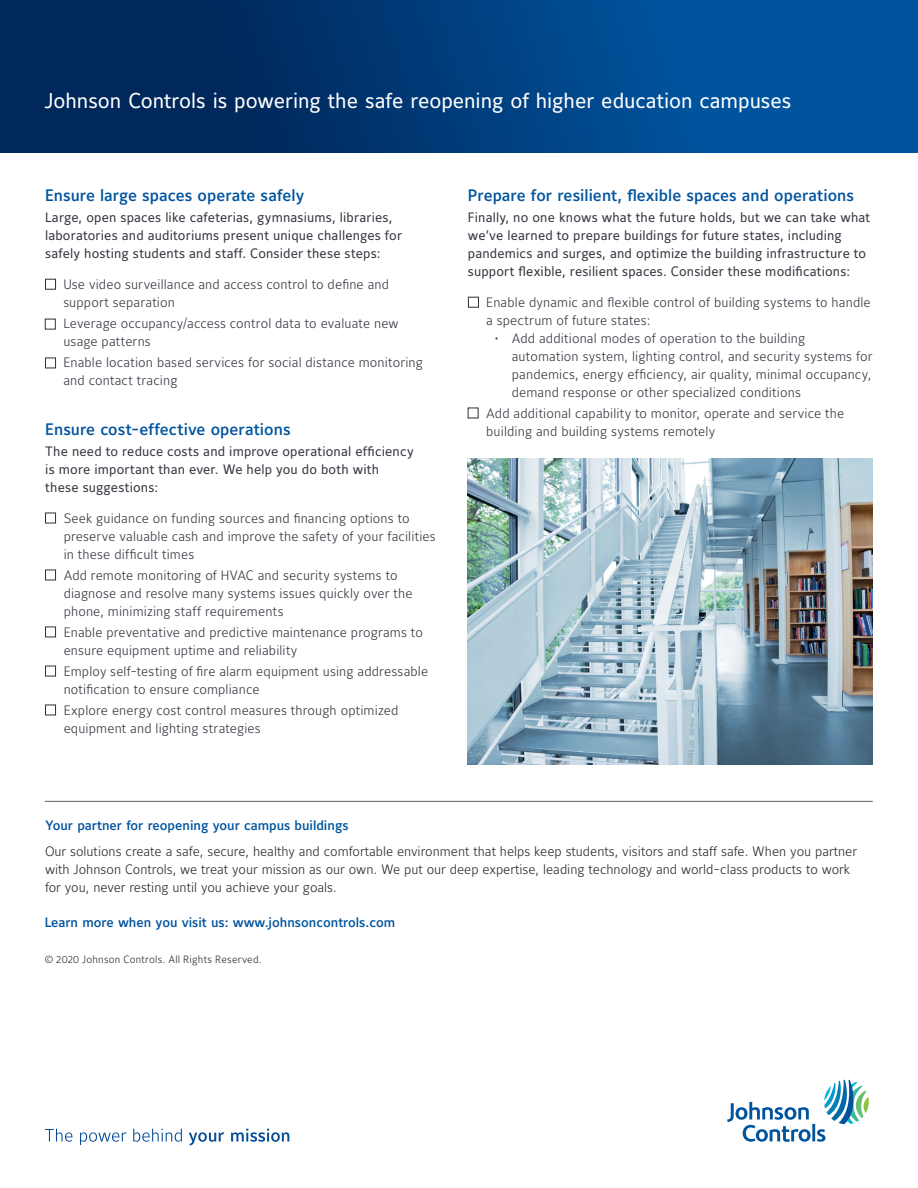
<style>
.page{position:relative;width:918px;height:1188px;background:#fff}
.page>*{position:absolute;margin:0;border:0;box-sizing:border-box;transform-origin:0 0}
.t1{font:21.15px "Maurea Jci Lf ML";letter-spacing:-.005em;color:#fff}
.t2{font:500 16.5px "Maurea Jci Lf ML";letter-spacing:.005em;color:#00549e}
.t3{font:300 13.5px/18px "Maurea Jci Lf ML";letter-spacing:.01em;color:#343741}
.t4{font:13.5px/18px "Maurea Jci Lf ML";letter-spacing:.01em;color:#343741}
.t5{font:300 13.5px/18px "Maurea Jci Lf ML";color:#2e2a25}
.t6{font:500 13.5px "Maurea Jci Lf ML";color:#00549e}
.t7{font:300 10.5px "Maurea Jci Lf ML";letter-spacing:.02em;color:#2e2a25}
.s1{color:#333334}
</style>
<div class="page">
<img style="left:468px;top:458px;width:405px;height:307px">
<div style="left:0;top:0;width:918px;height:153px;background:linear-gradient(to right,#001f4e,#005caa)"></div>
<hr style="left:45px;top:801px;width:828px;height:1px;background:#5f636a">
<div style="left:45px;top:513px;width:11px;height:10px;border:1px solid #30302f"></div>
<div style="left:45px;top:570px;width:11px;height:10px;border:1px solid #30302f"></div>
<div style="left:45px;top:627px;width:11px;height:10px;border:1px solid #30302f"></div>
<div style="left:45px;top:666px;width:11px;height:10px;border:1px solid #30302f"></div>
<div style="left:45px;top:705px;width:11px;height:10px;border:1px solid #30302f"></div>
<div style="left:468px;top:297px;width:11px;height:10px;border:1px solid #30302f"></div>
<div style="left:45px;top:279px;width:11px;height:10px;border:1px solid #30302f"></div>
<div style="left:45px;top:319px;width:11px;height:10px;border:1px solid #30302f"></div>
<div style="left:45px;top:358px;width:11px;height:10px;border:1px solid #30302f"></div>
<svg style="left:45px;top:1129px;width:244px;height:16px"></svg>
<svg style="left:727px;top:1080px;width:142px;height:62px"></svg>
<h1 class="t1" style="left:45px;top:88px;width:748px">Johnson Controls is powering the safe reopening of higher education campuses</h1>
<p class="t2" style="left:45px;top:186px;width:261px">Ensure large spaces operate safely</p>
<p class="t4" style="left:45px;top:209px;width:359px">Large, open spaces like cafeterias, gymnasiums, libraries, laboratories and auditoriums present unique challenges for safely hosting students and staff. Consider these steps:</p>
<p class="t3" style="left:63px;top:275px;width:327px">Use video surveillance and access control to define and support separation</p>
<p class="t3" style="left:63px;top:314px;width:337px">Leverage occupancy/access control data to evaluate new usage patterns</p>
<p class="t3" style="left:63px;top:353px;width:361px">Enable location based services for social distance monitoring and contact tracing</p>
<p class="t2" style="left:45px;top:420px;width:247px">Ensure cost-effective operations</p>
<p class="t4" style="left:45px;top:443px;width:370px">The need to reduce costs and improve operational efficiency is more important than ever. We help you do both with these suggestions:</p>
<p class="t3" style="left:64px;top:509px;width:374px">Seek guidance on funding sources and financing options to preserve valuable cash and improve the safety of your facilities in these difficult times</p>
<p class="t3" style="left:64px;top:566px;width:350px">Add remote monitoring of HVAC and security systems to diagnose and resolve many systems issues quickly over the phone, minimizing staff requirements</p>
<p class="t3" style="left:64px;top:623px;width:361px">Enable preventative and predictive maintenance programs to ensure equipment uptime and reliability</p>
<p class="t3" style="left:64px;top:662px;width:366px">Employ self-testing of fire alarm equipment using addressable notification to ensure compliance</p>
<p class="t3" style="left:64px;top:701px;width:336px">Explore energy cost control measures through optimized equipment and lighting strategies</p>
<p class="t2" style="left:468px;top:186px;width:388px">Prepare for resilient, flexible spaces and operations</p>
<p class="t4" style="left:468px;top:209px;width:404px">Finally, no one knows what the future holds, but we can take what we’ve learned to prepare buildings for future states, including pandemics and surges, and optimize the building infrastructure to support flexible, resilient spaces. Consider these modifications:</p>
<p class="t3" style="left:486px;top:293px;width:386px">Enable dynamic and flexible control of building systems to handle a spectrum of future states:</p>
<p class="t3" style="left:512px;top:329px;width:362px;text-indent:-17px">• Add additional modes of operation to the building automation system, lighting control, and security systems for pandemics, energy efficiency, air quality, minimal occupancy, demand response or other specialized conditions</p>
<p class="t3" style="left:486px;top:404px;width:359px">Add additional capability to monitor, operate and service the building and building systems remotely</p>
<p class="t6" style="left:45px;top:817px;width:305px">Your partner for reopening your campus buildings</p>
<p class="t5" style="left:45px;top:842px;width:814px">Our solutions create a safe, secure, healthy and comfortable environment that helps keep students, visitors and staff safe. When you partner with Johnson Controls, we treat your mission as our own. We put our deep expertise, leading technology and world-class products to work for you, never resting until you achieve your goals.</p>
<p class="t6" style="left:45px;top:914px;width:352px">Learn more when you visit us: www.johnsoncontrols.com</p>
<p class="t7" style="left:45px;top:953px;width:219px">© 2020 Johnson Controls. All Rights Reserved<span class="s1">.</span></p>
</div>
